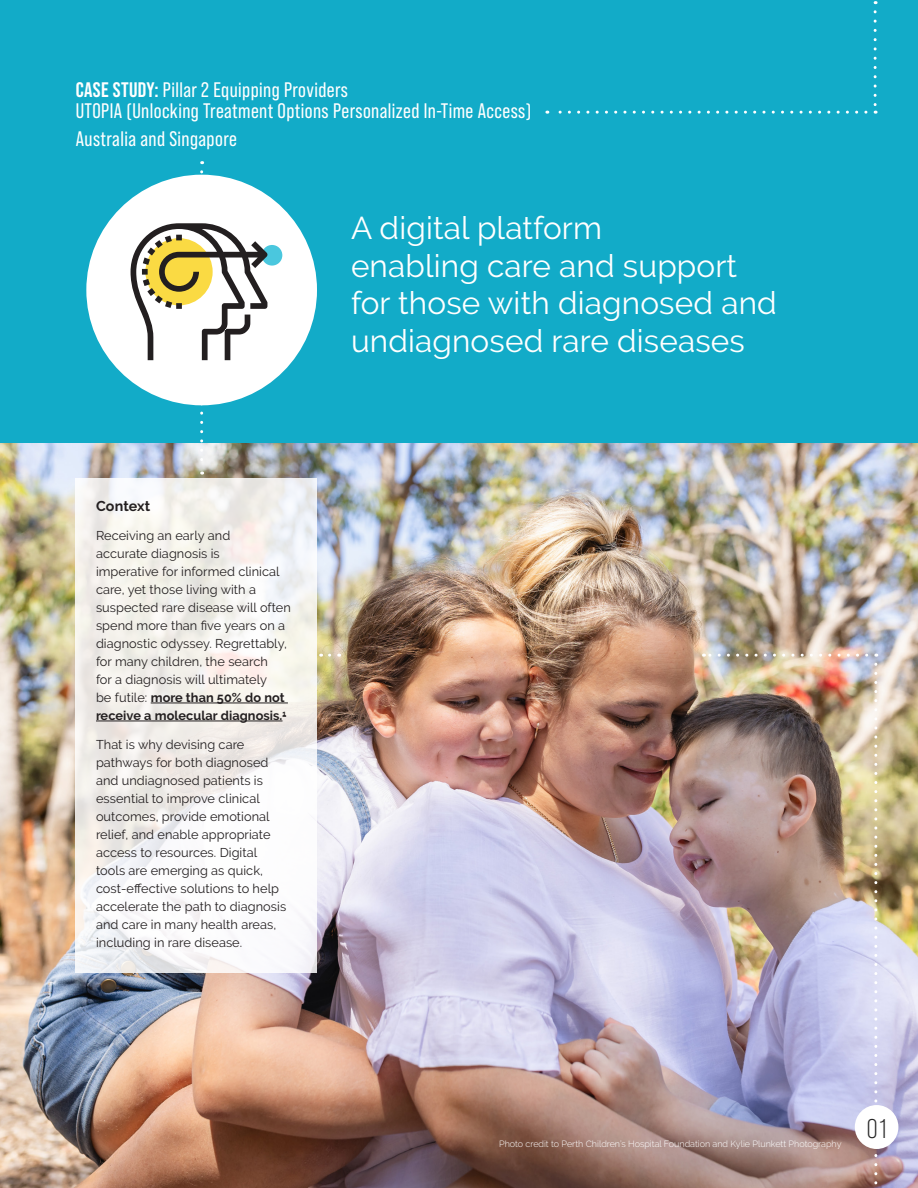
<style>
.page{position:relative;width:918px;height:1188px;background:#fff}
.page>*{position:absolute;margin:0;border:0;box-sizing:border-box;transform-origin:0 0}
.t1{font:31.5px/37.8px "Raleway";letter-spacing:.005em;color:#fff}
.t2{font:27px "Bebas Neue Pro";color:#262626}
.t3{font:21px/21px "Bebas Neue Pro";letter-spacing:.02em;color:#fff}
.t4{font:700 14.25px "Raleway";letter-spacing:.005em;color:#231f20}
.t5{font:12.75px/18px "Raleway";letter-spacing:.005em;color:#231f20}
.t6{font:300 9px "Raleway";color:#fff}
.s1{font-weight:700}
</style>
<div class="page">
<img style="left:0;top:443px;width:918px;height:745px">
<svg style="left:76px;top:478px;width:241px;height:495px"></svg>
<div style="left:0;top:0;width:918px;height:443px;background:#12abc8"></div>
<svg style="left:874px;top:12px;width:3px;height:102px"></svg>
<svg style="left:547px;top:111px;width:319px;height:3px"></svg>
<svg style="left:321px;top:654px;width:9px;height:3px"></svg>
<svg style="left:874px;top:654px;width:3px;height:534px"></svg>
<svg style="left:704px;top:654px;width:163px;height:3px"></svg>
<div style="left:855px;top:1105px;width:43px;height:44px;background:#fff;border-radius:50%"></div>
<hr style="left:151px;top:703px;width:137px;height:1px;background:#231f20">
<hr style="left:96px;top:721px;width:187px;height:1px;background:#231f20">
<div style="left:86px;top:175px;width:231px;height:230px;background:#fff;border-radius:50%"></div>
<div style="left:262px;top:245px;width:20px;height:21px;background:#4ac7de;border-radius:50%"></div>
<svg style="left:131px;top:172px;width:137px;height:303px"></svg>
<p class="t3" style="left:76px;top:79px;width:457px"><span class="s1">CASE STUDY:</span> Pillar 2 Equipping Providers<br>UTOPIA (Unlocking Treatment Options Personalized In-Time Access)</p>
<p class="t3" style="left:76px;top:128px;width:163px">Australia and Singapore</p>
<p class="t4" style="left:96px;top:498px;width:56px">Context</p>
<p class="t5" style="left:96px;top:526px;width:196px">Receiving an early and<br>accurate diagnosis is<br>imperative for informed clinical care, yet those living with a suspected rare disease will often spend more than five years on a diagnostic odyssey. Regrettably, for many children, the search<br>for a diagnosis will ultimately<br>be futile: <span class="s1">more than 50% do not receive a molecular diagnosis.</span><sup>1</sup></p>
<p class="t5" style="left:96px;top:735px;width:192px">That is why devising care pathways for both diagnosed and undiagnosed patients is essential to improve clinical outcomes, provide emotional relief, and enable appropriate access to resources. Digital tools are emerging as quick, cost-effective solutions to help accelerate the path to diagnosis and care in many health areas, including in rare disease.</p>
<p class="t1" style="left:351px;top:209px;width:427px">A digital platform<br>enabling care and support for those with diagnosed and undiagnosed rare diseases</p>
<p class="t6" style="left:499px;top:1139px;width:344px">Photo credit to Perth Children’s Hospital Foundation and Kylie Plunkett Photography</p>
<p class="t2" style="left:867px;top:1113px;width:21px">01</p>
</div>
